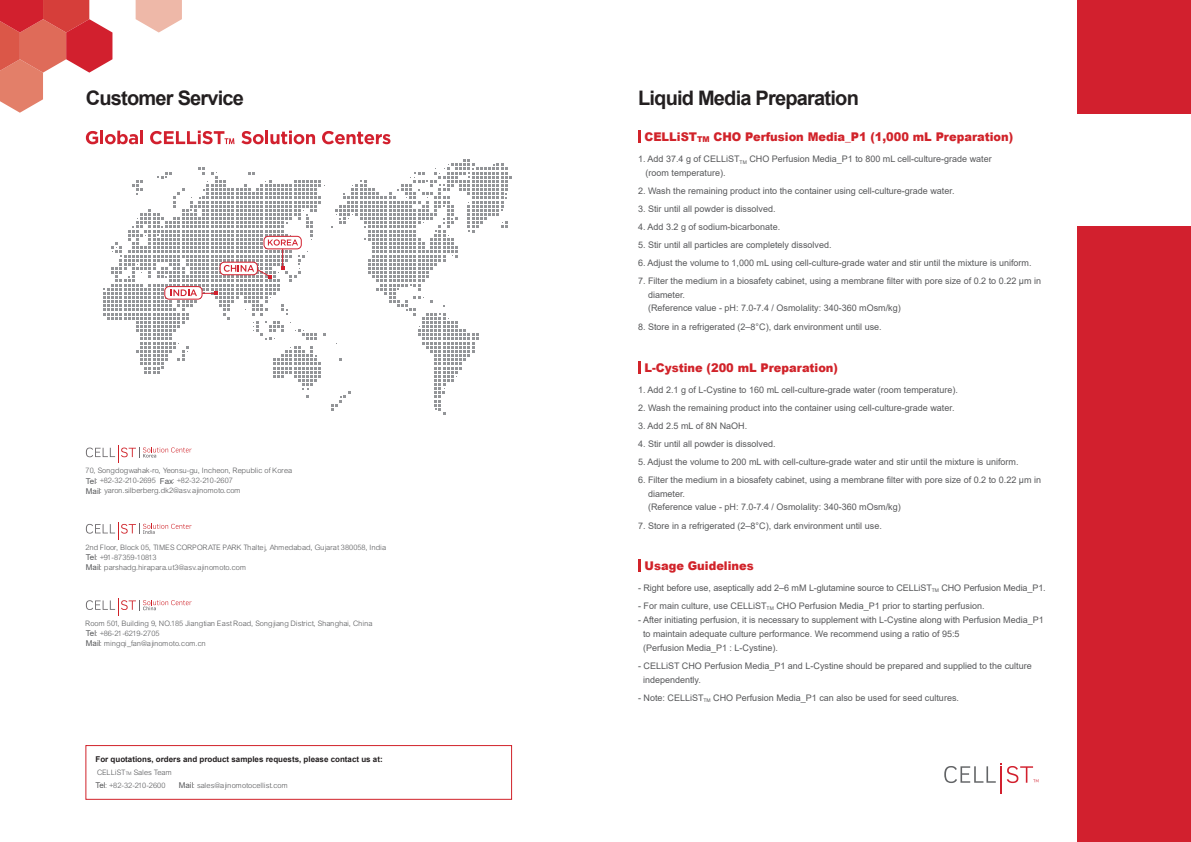
<style>
.page{position:relative;width:1191px;height:842px;background:#fff}
.page>*{position:absolute;margin:0;border:0;box-sizing:border-box;transform-origin:0 0}
.t1{font:700 20px "Arial";letter-spacing:-.04em;color:#231f20}
.t2{font:900 12px "Arial";color:#d1232a;scale:.95 1}
.t3{font:9px/14px "Arial";color:#57585a}
.t4{font:8px/10px "Arial Lgt";color:#57585a}
.t5{font:700 8px "Arial";color:#231f20}
.s1{font-size:8px}
.s2{font-family:"Arial"}
.s3{font-size:5px}
</style>
<div class="page">
<svg style="left:136px;top:0;width:46px;height:33px"></svg>
<svg style="left:0;top:0;width:112px;height:113px"></svg>
<div style="left:1077px;top:0;width:114px;height:113px;background:#d2202e"></div>
<div style="left:1077px;top:227px;width:114px;height:615px;background:#d2202e"></div>
<svg style="left:86px;top:131px;width:57px;height:13px"></svg>
<svg style="left:241px;top:131px;width:74px;height:13px"></svg>
<svg style="left:322px;top:131px;width:68px;height:13px"></svg>
<svg style="left:150px;top:131px;width:85px;height:13px"></svg>
<svg style="left:331px;top:159px;width:181px;height:256px"></svg>
<svg style="left:103px;top:168px;width:222px;height:221px"></svg>
<svg style="left:86px;top:446px;width:106px;height:17px"></svg>
<svg style="left:86px;top:522px;width:106px;height:17px"></svg>
<svg style="left:86px;top:598px;width:106px;height:18px"></svg>
<div style="left:86px;top:745px;width:426px;height:54px;border:1px solid #d1232a"></div>
<svg style="left:638px;top:131px;width:2px;height:12px"></svg>
<svg style="left:638px;top:361px;width:2px;height:12px"></svg>
<svg style="left:638px;top:560px;width:2px;height:12px"></svg>
<svg style="left:944px;top:763px;width:94px;height:31px"></svg>
<h1 class="t1" style="left:86px;top:84px;width:160px">Customer Service</h1>
<h1 class="t1" style="left:638px;top:84px;width:222px">Liquid Media Preparation</h1>
<h2 class="t2" style="left:644px;top:128px;width:389px">CELLiST<span class="s1">TM</span> CHO Perfusion Media_P1 (1,000 mL Preparation)</h2>
<p class="t3" style="left:645px;top:152px;width:348px;text-indent:-8px">1. Add 37.4 g of CELLiST<sub>TM</sub> CHO Perfusion Media_P1 to 800 mL cell-culture-grade water (room temperature).</p>
<p class="t3" style="left:638px;top:184px;width:318px">2. Wash the remaining product into the container using cell-culture-grade water.</p>
<p class="t3" style="left:638px;top:202px;width:139px">3. Stir until all powder is dissolved.</p>
<p class="t3" style="left:638px;top:220px;width:144px">4. Add 3.2 g of sodium-bicarbonate.</p>
<p class="t3" style="left:638px;top:238px;width:195px">5. Stir until all particles are completely dissolved.</p>
<p class="t3" style="left:638px;top:256px;width:395px">6. Adjust the volume to 1,000 mL using cell-culture-grade water and stir until the mixture is uniform.</p>
<p class="t3" style="left:648px;top:274px;width:394px;line-height:13.5px;text-indent:-10px">7. Filter the medium in a biosafety cabinet, using a membrane filter with pore size of 0.2 to 0.22 µm in diameter.<br>(Reference value - pH: 7.0-7.4 / Osmolality: 340-360 mOsm/kg)</p>
<p class="t3" style="left:638px;top:320px;width:245px">8. Store in a refrigerated (2–8°C), dark environment until use.</p>
<p class="t4" style="left:86px;top:466px;width:208px">70, Songdogwahak-ro, Yeonsu-gu, Incheon, Republic of Korea<br><span class="s2">Tel</span>: +82-32-210-2695 <span class="s2">Fax</span>: +82-32-210-2607<br><span class="s2">Mail</span>: yaron.silberberg.dk2@asv.ajinomoto.com</p>
<p class="t4" style="left:86px;top:542px;width:302px">2nd Floor, Block 05, TIMES CORPORATE PARK Thaltej, Ahmedabad, Gujarat 380058, India<br><span class="s2">Tel</span>: +91-87359-10813<br><span class="s2">Mail</span>: parshadg.hirapara.ut3@asv.ajinomoto.com</p>
<p class="t4" style="left:86px;top:618px;width:288px">Room 501, Building 9, NO.185 Jiangtian East Road, Songjiang District, Shanghai, China<br><span class="s2">Tel</span>: +86-21-6219-2705<br><span class="s2">Mail</span>: mingqi_fan@ajinomoto.com.cn</p>
<p class="t5" style="left:95px;top:753px;width:289px">For quotations, orders and product samples requests, please contact us at:</p>
<p class="t4" style="left:95px;top:766px;width:78px;line-height:13.2px">CELLiST<span class="s3">TM</span> Sales Team<br><span class="s2">Tel</span>: +82-32-210-2600</p>
<p class="t4" style="left:179px;top:780px;width:111px"><span class="s2">Mail</span>: sales@ajinomotocellist.com</p>
<h2 class="t2" style="left:644px;top:359px;width:205px">L-Cystine (200 mL Preparation)</h2>
<p class="t3" style="left:638px;top:382px;width:321px">1. Add 2.1 g of L-Cystine to 160 mL cell-culture-grade water (room temperature).</p>
<p class="t3" style="left:638px;top:400px;width:318px">2. Wash the remaining product into the container using cell-culture-grade water.</p>
<p class="t3" style="left:638px;top:418px;width:111px">3. Add 2.5 mL of 8N NaOH.</p>
<p class="t3" style="left:638px;top:436px;width:139px">4. Stir until all powder is dissolved.</p>
<p class="t3" style="left:638px;top:454px;width:382px">5. Adjust the volume to 200 mL with cell-culture-grade water and stir until the mixture is uniform.</p>
<p class="t3" style="left:648px;top:473px;width:394px;line-height:13.5px;text-indent:-10px">6. Filter the medium in a biosafety cabinet, using a membrane filter with pore size of 0.2 to 0.22 µm in diameter.<br>(Reference value - pH: 7.0-7.4 / Osmolality: 340-360 mOsm/kg)</p>
<p class="t3" style="left:638px;top:518px;width:245px">7. Store in a refrigerated (2–8°C), dark environment until use.</p>
<h2 class="t2" style="left:644px;top:557px;width:116px">Usage Guidelines</h2>
<p class="t3" style="left:638px;top:581px;width:409px">- Right before use, aseptically add 2–6 mM L-glutamine source to CELLiST<span class="s3">TM</span> CHO Perfusion Media_P1.</p>
<p class="t3" style="left:638px;top:599px;width:348px">- For main culture, use CELLiST<span class="s3">TM</span> CHO Perfusion Media_P1 prior to starting perfusion.</p>
<p class="t3" style="left:643px;top:613px;width:402px;text-indent:-5px">- After initiating perfusion, it is necessary to supplement with L-Cystine along with Perfusion Media_P1 to maintain adequate culture performance. We recommend using a ratio of 95:5<br>(Perfusion Media_P1 : L-Cystine).</p>
<p class="t3" style="left:643px;top:659px;width:390px;text-indent:-5px">- CELLiST CHO Perfusion Media_P1 and L-Cystine should be prepared and supplied to the culture independently.</p>
<p class="t3" style="left:638px;top:691px;width:322px">- Note: CELLiST<span class="s3">TM</span> CHO Perfusion Media_P1 can also be used for seed cultures.</p>
</div>
